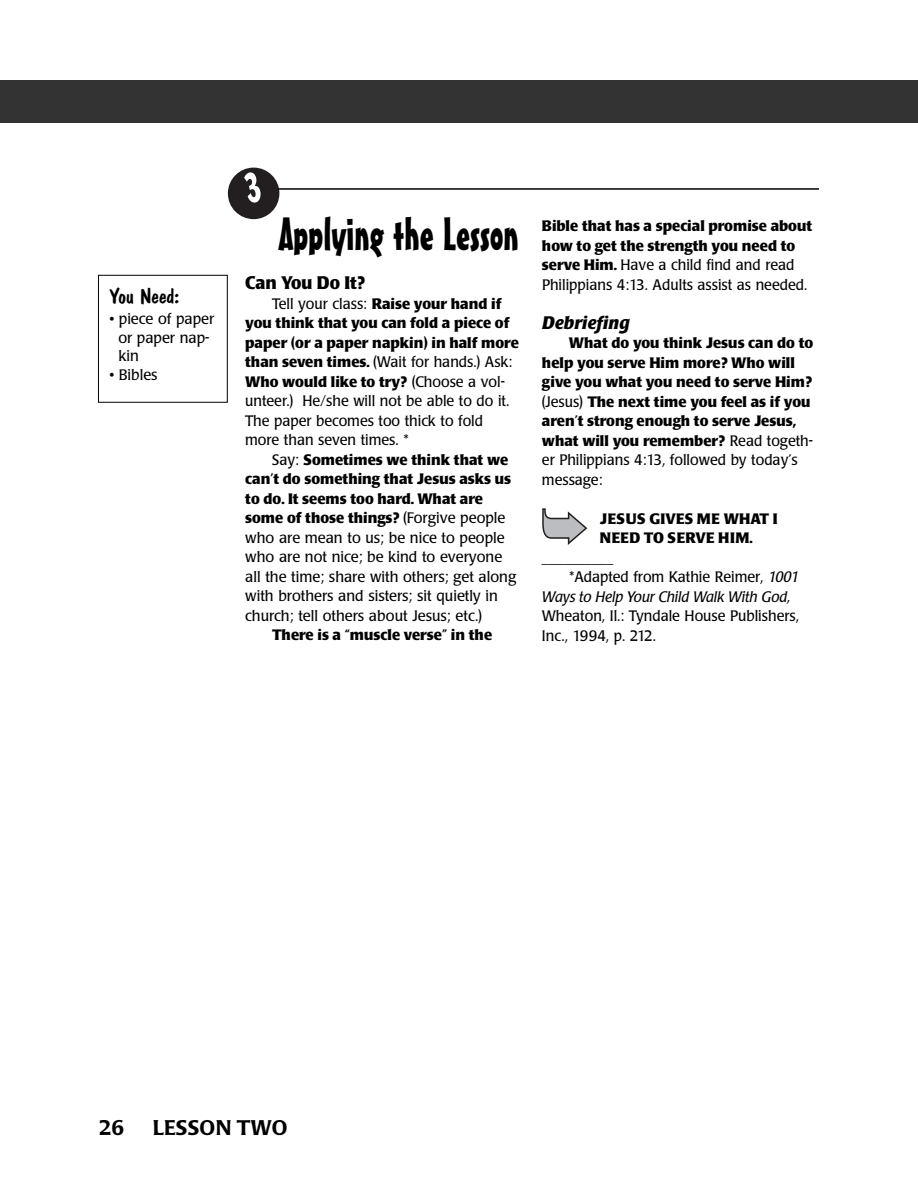
<style>
.page{position:relative;width:918px;height:1202px;background:#fff}
.page>*{position:absolute;margin:0;border:0;box-sizing:border-box;transform-origin:0 0}
.t1{font:45px "Mister Earl BT";color:#000}
.t2{font:500 21px "Poppl Laudatio";letter-spacing:.01em;color:#000}
.t3{font:21px "Dom Casual D";color:#000;scale:1.05 1}
.t4{font:700 18px "Poppl Laudatio";color:#000;scale:.95 1}
.t5{font:italic 700 18px "Poppl Laudatio";color:#000}
.t6{font:15px/19.5px "Poppl Laudatio";color:#000;scale:.95 1}
.t7{font:700 15px/19.5px "Poppl Laudatio";color:#000}
.t8{font:15px/18.3px "Poppl Laudatio";color:#000}
.t9{font:700 15px/19.5px "Poppl Laudatio";letter-spacing:.02em;color:#000}
.t10{font:italic 15px "Poppl Laudatio";color:#000}
.s1{font-weight:700}
.s2{font-weight:400}
.s3{font-style:italic}
</style>
<div class="page">
<hr style="left:278px;top:188px;width:541px;height:2px;background:#000">
<div style="left:0;top:80px;width:891px;height:43px;background:#333"></div>
<div style="left:891px;top:80px;width:27px;height:43px;background:#333"></div>
<div style="left:98px;top:275px;width:130px;height:127px;border:1px solid #000"></div>
<svg style="left:542px;top:508px;width:45px;height:37px"></svg>
<svg style="left:228px;top:168px;width:51px;height:51px"></svg>
<h2 class="t3" style="left:109px;top:284px;width:68px">You Need:</h2>
<p class="t8" style="left:118px;top:311px;width:97px;text-indent:-9px">• piece of paper or paper nap&shy;kin</p>
<p class="t8" style="left:109px;top:367px;width:50px">• Bibles</p>
<h1 class="t1" style="left:279px;top:218px;width:242px">Applying the Lesson</h1>
<p class="t4" style="left:245px;top:276px;width:128px">Can You Do It?</p>
<p class="t6" style="left:245px;top:295px;width:290px;text-indent:27px">Tell your class: <span class="s1">Raise your hand if you think that you can fold a piece of paper (or a paper napkin) in half more than seven times.</span> (Wait for hands.) Ask:<br><span class="s1">Who would like to try?</span> (Choose a vol&shy;unteer.) He/she will not be able to do it.<br>The paper becomes too thick to fold more than seven times. *</p>
<p class="t6" style="left:245px;top:451px;width:287px;text-indent:27px">Say: <span class="s1">Sometimes we think that we can’t do something that Jesus asks us to do. It seems too hard. What are some of those things?</span> (Forgive people who are mean to us; be nice to people who are not nice; be kind to everyone all the time; share with others; get along with brothers and sisters; sit quietly in church; tell others about Jesus; etc.)</p>
<p class="t7" style="left:272px;top:627px;width:221px">There is a “muscle verse” in the</p>
<p class="t7" style="left:542px;top:218px;width:272px">Bible that has a special promise about how to get the strength you need to serve Him. <span class="s2">Have a child find and read Philippians 4:13. Adults assist as needed.</span></p>
<p class="t5" style="left:542px;top:315px;width:89px">Debriefing</p>
<p class="t7" style="left:542px;top:335px;width:273px;text-indent:27px">What do you think Jesus can do to help you serve Him more? Who will give you what you need to serve Him? <span class="s2">(Jesus)</span> The next time you feel as if you aren’t strong enough to serve Jesus, what will you remember? <span class="s2">Read togeth&shy;er Philippians 4:13, followed by today’s message:</span></p>
<p class="t9" style="left:600px;top:510px;width:179px">JESUS GIVES ME WHAT I<br>NEED TO SERVE HIM.</p>
<p class="t6" style="left:542px;top:549px;width:76px">__________</p>
<p class="t6" style="left:569px;top:569px;width:244px">*Adapted from Kathie Reimer, <span class="s3">1001</span></p>
<p class="t10" style="left:542px;top:591px;width:250px">Ways to Help Your Child Walk With God,</p>
<p class="t6" style="left:542px;top:608px;width:272px">Wheaton, Il.: Tyndale House Publishers,<br>Inc., 1994, p. 212.</p>
<h2 class="t2" style="left:99px;top:1119px;width:27px">26</h2>
<h2 class="t2" style="left:153px;top:1119px;width:136px">LESSON TWO</h2>
</div>
